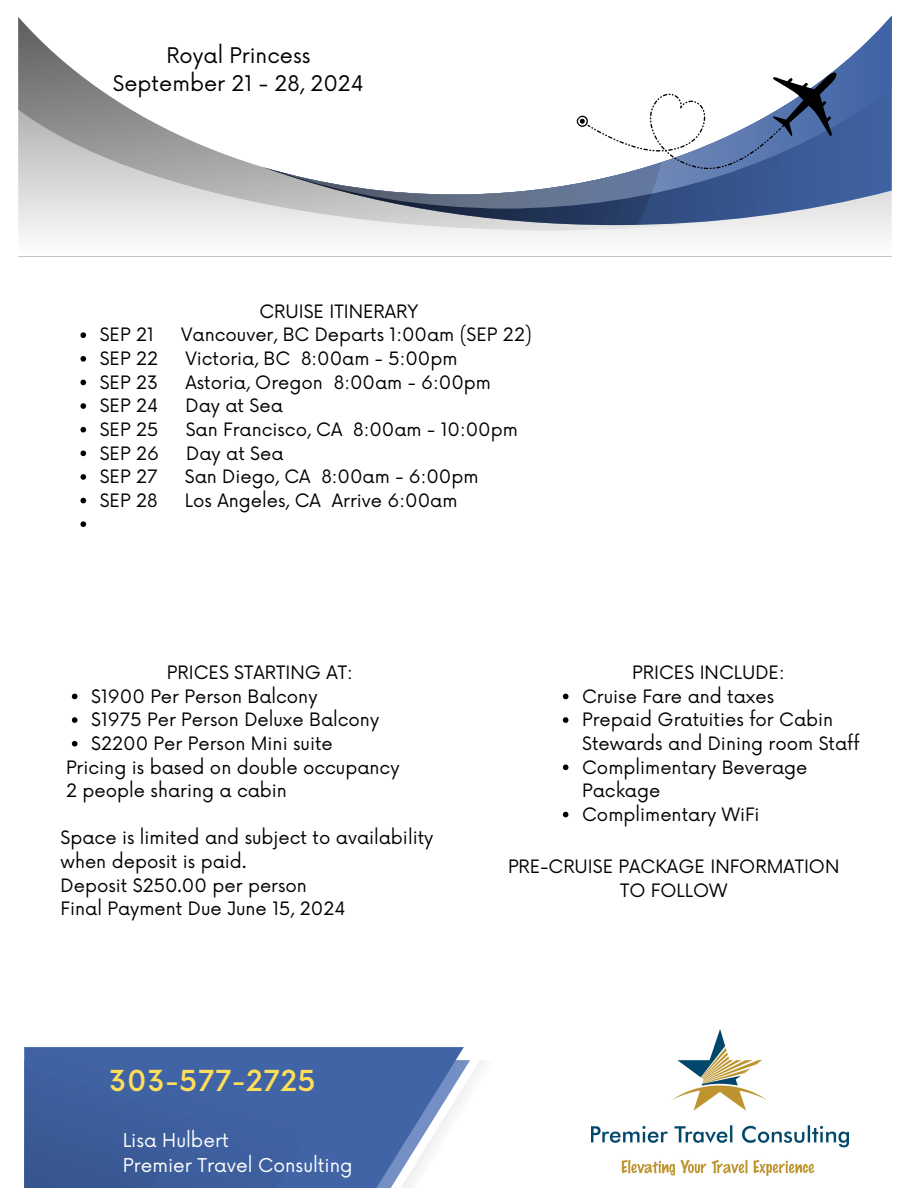
<style>
.page{position:relative;width:918px;height:1188px;background:#fff}
.page>*{position:absolute;margin:0;border:0;box-sizing:border-box;transform-origin:0 0}
.t1{font:500 28.2px "Now";letter-spacing:.025em;color:#ffde59}
.t2{font:21px "Now";color:#000}
.t3{font:18.6px "Now";color:#fff}
.t4{font:18px/23.7px "Now";color:#000}
</style>
<div class="page">
<div style="left:18px;top:230px;width:874px;height:7px;background:#f3f3f3"></div>
<svg style="left:18px;top:16px;width:874px;height:214px"></svg>
<svg style="left:363px;top:1047px;width:101px;height:141px;fill:#4164a6"></svg>
<div style="left:238px;top:1047px;width:125px;height:141px;background:#4164a6"></div>
<svg style="left:24px;top:1047px;width:214px;height:141px;background:#3d5e9d"></svg>
<svg style="left:263px;top:44px;width:602px;height:181px"></svg>
<img style="left:592px;top:1030px;width:256px;height:145px">
<svg style="left:80px;top:332px;width:6px;height:6px"></svg>
<svg style="left:80px;top:356px;width:6px;height:6px"></svg>
<svg style="left:80px;top:380px;width:6px;height:5px"></svg>
<svg style="left:80px;top:403px;width:6px;height:6px"></svg>
<svg style="left:80px;top:427px;width:6px;height:6px"></svg>
<svg style="left:80px;top:451px;width:6px;height:5px"></svg>
<svg style="left:80px;top:474px;width:6px;height:6px"></svg>
<svg style="left:80px;top:498px;width:6px;height:5px"></svg>
<svg style="left:80px;top:521px;width:6px;height:6px"></svg>
<svg style="left:72px;top:694px;width:5px;height:5px"></svg>
<svg style="left:72px;top:717px;width:5px;height:6px"></svg>
<svg style="left:72px;top:741px;width:5px;height:6px"></svg>
<svg style="left:563px;top:694px;width:5px;height:5px"></svg>
<svg style="left:563px;top:717px;width:5px;height:6px"></svg>
<svg style="left:563px;top:765px;width:5px;height:5px"></svg>
<svg style="left:563px;top:812px;width:5px;height:5px"></svg>
<p class="t2" style="left:166px;top:43px;width:146px">Royal Princess</p>
<p class="t2" style="left:113px;top:72px;width:252px">September 21 - 28, 2024</p>
<p class="t4" style="left:259px;top:300px;width:161px">CRUISE ITINERARY</p>
<p class="t4" style="left:100px;top:324px;width:56px">SEP 21</p>
<p class="t4" style="left:181px;top:324px;width:352px">Vancouver, BC Departs 1:00am (SEP 22)</p>
<p class="t4" style="left:100px;top:348px;width:60px">SEP 22</p>
<p class="t4" style="left:185px;top:348px;width:274px">Victoria, BC 8:00am - 5:00pm</p>
<p class="t4" style="left:100px;top:371px;width:60px">SEP 23</p>
<p class="t4" style="left:185px;top:371px;width:307px">Astoria, Oregon 8:00am - 6:00pm</p>
<p class="t4" style="left:100px;top:395px;width:60px">SEP 24</p>
<p class="t4" style="left:186px;top:395px;width:99px">Day at Sea</p>
<p class="t4" style="left:100px;top:418px;width:60px">SEP 25</p>
<p class="t4" style="left:186px;top:418px;width:334px">San Francisco, CA 8:00am - 10:00pm</p>
<p class="t4" style="left:100px;top:442px;width:61px">SEP 26</p>
<p class="t4" style="left:186px;top:442px;width:99px">Day at Sea</p>
<p class="t4" style="left:100px;top:466px;width:59px">SEP 27</p>
<p class="t4" style="left:185px;top:466px;width:295px">San Diego, CA 8:00am - 6:00pm</p>
<p class="t4" style="left:100px;top:489px;width:59px">SEP 28</p>
<p class="t4" style="left:185px;top:489px;width:274px">Los Angeles, CA Arrive 6:00am</p>
<p class="t4" style="left:167px;top:662px;width:187px">PRICES STARTING AT:</p>
<p class="t4" style="left:632px;top:662px;width:154px">PRICES INCLUDE:</p>
<p class="t4" style="left:91px;top:685px;width:228px">$1900 Per Person Balcony</p>
<p class="t4" style="left:91px;top:709px;width:290px">$1975 Per Person Deluxe Balcony</p>
<p class="t4" style="left:91px;top:732px;width:243px">$2200 Per Person Mini suite</p>
<p class="t4" style="left:66px;top:756px;width:335px">Pricing is based on double occupancy</p>
<p class="t4" style="left:66px;top:780px;width:223px">2 people sharing a cabin</p>
<p class="t4" style="left:61px;top:827px;width:374px">Space is limited and subject to availability when deposit is paid.</p>
<p class="t4" style="left:61px;top:874px;width:248px">Deposit $250.00 per person</p>
<p class="t4" style="left:61px;top:898px;width:286px">Final Payment Due June 15, 2024</p>
<p class="t1" style="left:109px;top:1065px;width:208px">303-577-2725</p>
<p class="t3" style="left:123px;top:1130px;width:108px">Lisa Hulbert</p>
<p class="t3" style="left:123px;top:1155px;width:231px">Premier Travel Consulting</p>
<p class="t4" style="left:582px;top:685px;width:194px">Cruise Fare and taxes</p>
<p class="t4" style="left:582px;top:709px;width:279px">Prepaid Gratuities for Cabin<br>Stewards and Dining room Staff</p>
<p class="t4" style="left:582px;top:756px;width:227px">Complimentary Beverage<br>Package</p>
<p class="t4" style="left:582px;top:803px;width:179px">Complimentary WiFi</p>
<p class="t4" style="left:508px;top:856px;width:333px">PRE-CRUISE PACKAGE INFORMATION</p>
<p class="t4" style="left:620px;top:879px;width:109px">TO FOLLOW</p>
</div>
